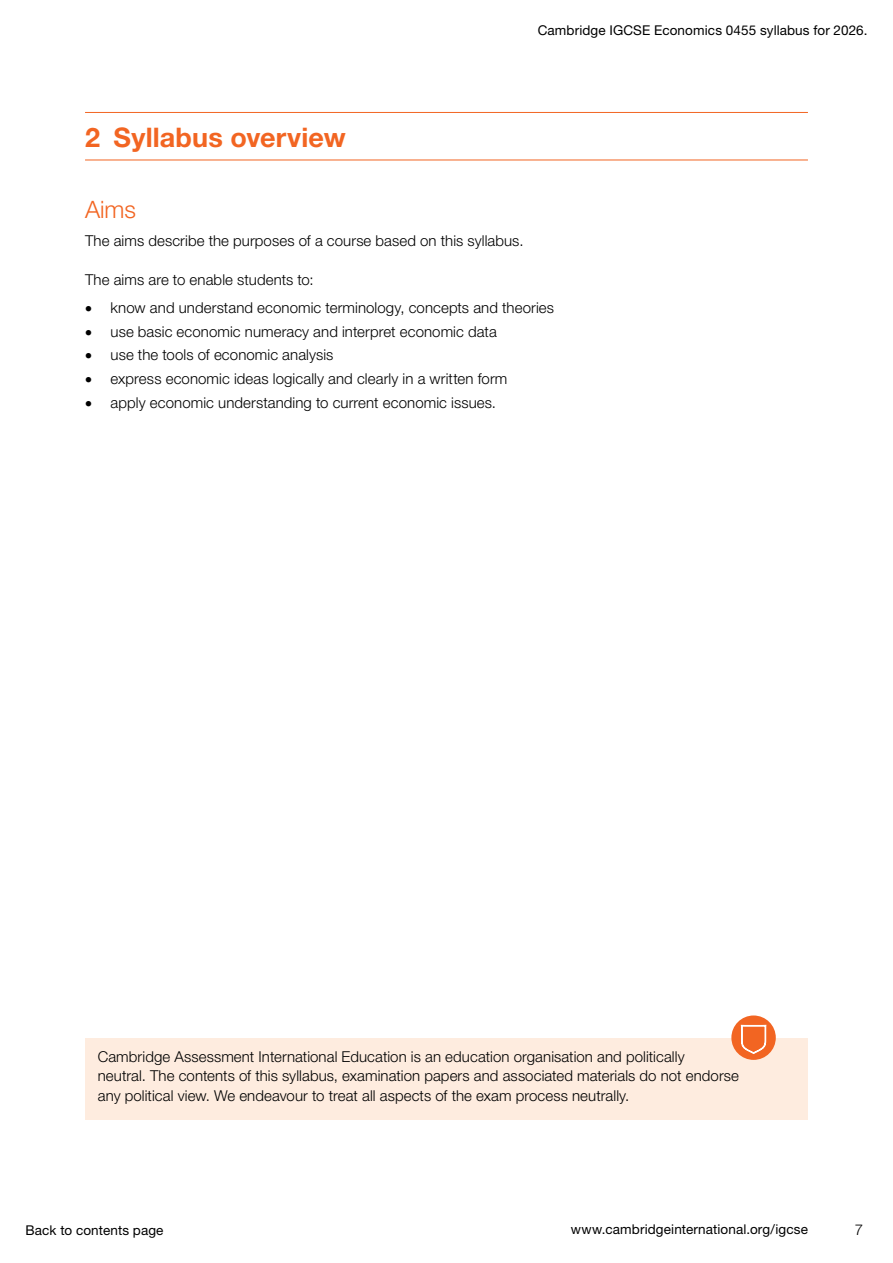
<style>
.page{position:relative;width:893px;height:1263px;background:#fff}
.page>*{position:absolute;margin:0;border:0;box-sizing:border-box;transform-origin:0 0}
.H1_Section_header{font:700 27px "Helvetica Neue LTW1 G";letter-spacing:.005em;color:#f26522}
.H2_after_heading_H1{font:300 24px "Helvetica Neue LTW1 G";color:#f26522}
.Body_text{font:300 15px/19.5px "Helvetica Neue LTW1 G";letter-spacing:.005em;color:#000}
.Bulleted_list_body_t{font:300 15px "Helvetica Neue LTW1 G";letter-spacing:.005em;color:#000}
.First_para_before_bu{font:300 15px "Helvetica Neue LTW1 G";letter-spacing:.005em;color:#000}
.t1{font:13.5px "Helvetica Neue LTW1 G";letter-spacing:.01em;color:#000}
</style>
<div class="page">
<hr style="left:85px;top:112px;width:723px;height:1px;background:#f26522">
<hr style="left:85px;top:160px;width:723px;height:1px;background:#f26522">
<div style="left:85px;top:1038px;width:723px;height:82px;background:#feecdf"></div>
<svg style="left:731px;top:1015px;width:45px;height:45px"></svg>
<svg style="left:741px;top:1025px;width:25px;height:29px"></svg>
<h1 class="H1_Section_header" style="left:85px;top:121px;width:262px">2 Syllabus overview</h1>
<p class="t1" style="left:538px;top:22px;width:331px">Cambridge IGCSE Economics 0455 syllabus for 2026.</p>
<h2 class="H2_after_heading_H1" style="left:85px;top:195px;width:52px">Aims</h2>
<p class="Body_text" style="left:85px;top:231px;width:440px">The aims describe the purposes of a course based on this syllabus.</p>
<p class="First_para_before_bu" style="left:85px;top:270px;width:230px">The aims are to enable students to:</p>
<p class="Bulleted_list_body_t" style="left:85px;top:298px;width:471px">• know and understand economic terminology, concepts and theories</p>
<p class="Bulleted_list_body_t" style="left:85px;top:322px;width:413px">• use basic economic numeracy and interpret economic data</p>
<p class="Bulleted_list_body_t" style="left:85px;top:346px;width:250px">• use the tools of economic analysis</p>
<p class="Bulleted_list_body_t" style="left:85px;top:370px;width:424px">• express economic ideas logically and clearly in a written form</p>
<p class="Bulleted_list_body_t" style="left:85px;top:393px;width:413px">• apply economic understanding to current economic issues.</p>
<p class="Body_text" style="left:98px;top:1046px;width:643px">Cambridge Assessment International Education is an education organisation and politically<br>neutral. The contents of this syllabus, examination papers and associated materials do not endorse any political view. We endeavour to treat all aspects of the exam process neutrally.</p>
<p class="t1" style="left:26px;top:1222px;width:140px">Back to contents page</p>
<p class="t1" style="left:571px;top:1221px;width:239px">www.cambridgeinternational.org/igcse</p>
<p class="Body_text" style="left:855px;top:1220px;width:10px">7</p>
</div>
